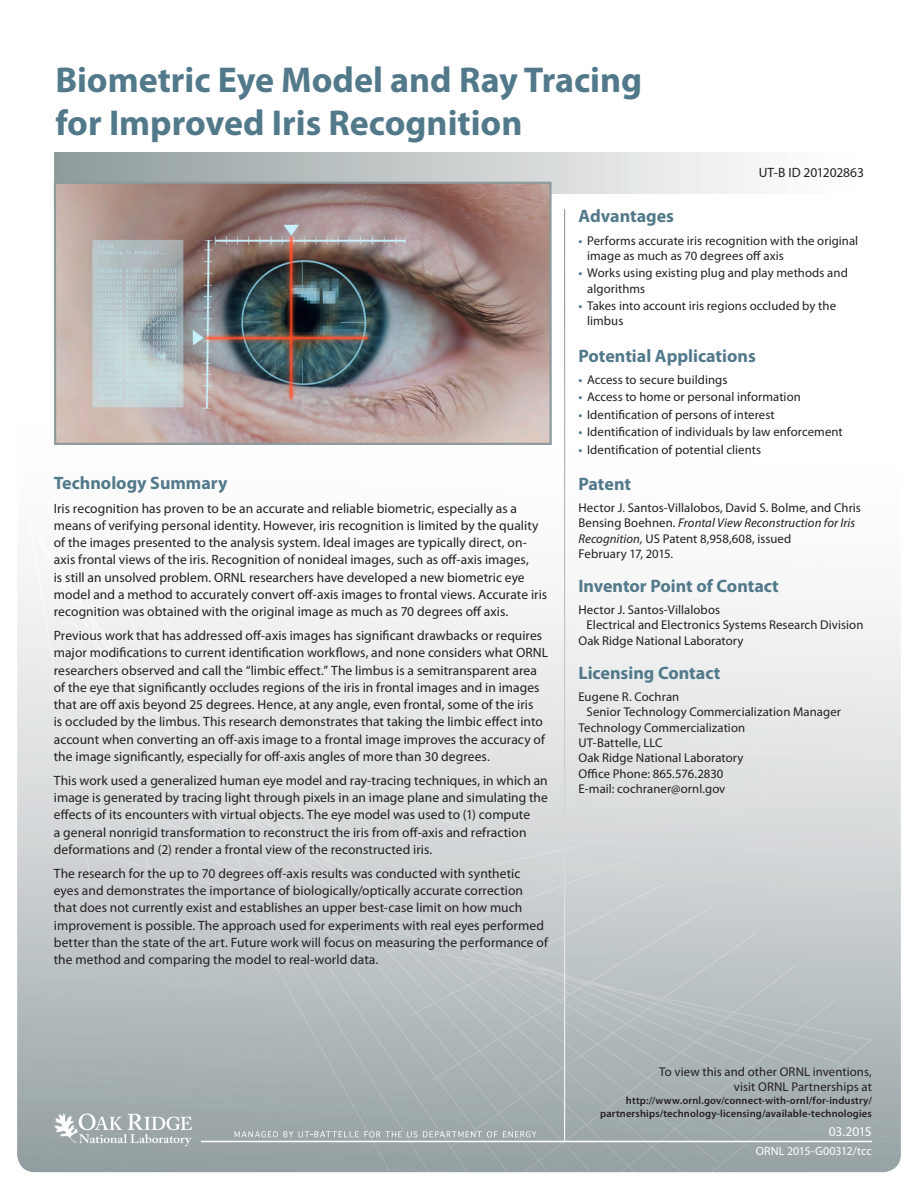
<style>
.page{position:relative;width:918px;height:1188px;background:#fff}
.page>*{position:absolute;margin:0;border:0;box-sizing:border-box;transform-origin:0 0}
.t1{font:700 36px/43.2px "Myriad Pro";color:#52798a}
.Subtitle{font:700 18px "Myriad Pro";color:#52798a}
.body{font:700 18px "Myriad Pro";color:#52798a}
.body-2{font:13.5px/17.2px "Myriad Pro";letter-spacing:.005em;color:#231f20}
.body-3{font:13.5px "Myriad Pro";letter-spacing:-.025em;color:#fff}
.names_addresses_phon{font:12.75px/15.3px "Myriad Pro";letter-spacing:.005em;color:#231f20}
.body-4{font:12.75px/15.3px "Myriad Pro";letter-spacing:.005em;color:#231f20;text-align:right}
.body-5{font:12px "Myriad Pro";letter-spacing:-.005em;color:#fff}
.body-6{font:600 10.5px/12.6px "Myriad Pro";letter-spacing:.015em;color:#231f20;text-align:right}
.s1{font-weight:600;color:#52798a}
.s2{font-style:italic}
</style>
<div class="page">
<img style="left:17px;top:349px;width:884px;height:823px">
<hr style="left:564px;top:209px;width:1px;height:932px;background:#fff">
<hr style="left:201px;top:1141px;width:671px;height:1px;background:#fff">
<div style="left:54px;top:152px;width:818px;height:42px;background:linear-gradient(to right,#909c9d,#fff)"></div>
<svg style="left:54px;top:1113px;width:138px;height:33px"></svg>
<svg style="left:235px;top:1131px;width:58px;height:6px"></svg>
<svg style="left:299px;top:1131px;width:118px;height:6px"></svg>
<svg style="left:423px;top:1131px;width:74px;height:6px"></svg>
<svg style="left:503px;top:1131px;width:33px;height:6px"></svg>
<img style="left:57px;top:185px;width:492px;height:257px">
<div style="left:54px;top:182px;width:498px;height:263px;border:2px solid #8d9a9c"></div>
<p class="t1" style="left:55px;top:59px;width:588px">Biometric Eye Model and Ray Tracing for Improved Iris Recognition</p>
<p class="body-2" style="left:759px;top:164px;width:107px">UT-B ID 201202863</p>
<p class="Subtitle" style="left:54px;top:472px;width:175px">Technology Summary</p>
<p class="body-2" style="left:54px;top:500px;width:495px">Iris recognition has proven to be an accurate and reliable biometric, especially as a means of verifying personal identity. However, iris recognition is limited by the quality of the images presented to the analysis system. Ideal images are typically direct, on&shy;axis frontal views of the iris. Recognition of nonideal images, such as off-axis images,<br>is still an unsolved problem. ORNL researchers have developed a new biometric eye model and a method to accurately convert off-axis images to frontal views. Accurate iris recognition was obtained with the original image as much as 70 degrees off axis.</p>
<p class="body-2" style="left:54px;top:627px;width:496px">Previous work that has addressed off-axis images has significant drawbacks or requires major modifications to current identification workflows, and none considers what ORNL researchers observed and call the “limbic effect.” The limbus is a semitransparent area of the eye that significantly occludes regions of the iris in frontal images and in images that are off axis beyond 25 degrees. Hence, at any angle, even frontal, some of the iris<br>is occluded by the limbus. This research demonstrates that taking the limbic effect into account when converting an off-axis image to a frontal image improves the accuracy of the image significantly, especially for off-axis angles of more than 30 degrees.</p>
<p class="body-2" style="left:54px;top:772px;width:496px">This work used a generalized human eye model and ray-tracing techniques, in which an image is generated by tracing light through pixels in an image plane and simulating the effects of its encounters with virtual objects. The eye model was used to (1) compute<br>a general nonrigid transformation to reconstruct the iris from off-axis and refraction deformations and (2) render a frontal view of the reconstructed iris.</p>
<p class="body-2" style="left:54px;top:865px;width:496px">The research for the up to 70 degrees off-axis results was conducted with synthetic eyes and demonstrates the importance of biologically/optically accurate correction that does not currently exist and establishes an upper best-case limit on how much improvement is possible. The approach used for experiments with real eyes performed better than the state of the art. Future work will focus on measuring the performance of the method and comparing the model to real-world data.</p>
<p class="body" style="left:578px;top:206px;width:97px">Advantages</p>
<p class="names_addresses_phon" style="left:587px;top:233px;width:273px;text-indent:-9px"><span class="s1">•</span> Performs accurate iris recognition with the original image as much as 70 degrees off axis</p>
<p class="names_addresses_phon" style="left:587px;top:266px;width:262px;text-indent:-9px"><span class="s1">•</span> Works using existing plug and play methods and algorithms</p>
<p class="names_addresses_phon" style="left:587px;top:298px;width:250px;text-indent:-9px"><span class="s1">•</span> Takes into account iris regions occluded by the limbus</p>
<p class="Subtitle" style="left:578px;top:346px;width:179px">Potential Applications</p>
<p class="names_addresses_phon" style="left:578px;top:372px;width:151px"><span class="s1">•</span> Access to secure buildings</p>
<p class="names_addresses_phon" style="left:578px;top:390px;width:224px"><span class="s1">•</span> Access to home or personal information</p>
<p class="names_addresses_phon" style="left:578px;top:407px;width:198px"><span class="s1">•</span> Identification of persons of interest</p>
<p class="names_addresses_phon" style="left:578px;top:424px;width:266px"><span class="s1">•</span> Identification of individuals by law enforcement</p>
<p class="names_addresses_phon" style="left:578px;top:442px;width:184px"><span class="s1">•</span> Identification of potential clients</p>
<p class="Subtitle" style="left:578px;top:474px;width:54px">Patent</p>
<p class="names_addresses_phon" style="left:578px;top:500px;width:284px">Hector J. Santos-Villalobos, David S. Bolme, and Chris Bensing Boehnen. <span class="s2">Frontal View Reconstruction for Iris Recognition,</span> US Patent 8,958,608, issued<br>February 17, 2015.</p>
<p class="Subtitle" style="left:578px;top:576px;width:202px">Inventor Point of Contact</p>
<p class="names_addresses_phon" style="left:578px;top:602px;width:143px">Hector J. Santos-Villalobos</p>
<p class="names_addresses_phon" style="left:587px;top:618px;width:278px">Electrical and Electronics Systems Research Division</p>
<p class="names_addresses_phon" style="left:578px;top:633px;width:167px">Oak Ridge National Laboratory</p>
<p class="Subtitle" style="left:578px;top:663px;width:143px">Licensing Contact</p>
<p class="names_addresses_phon" style="left:578px;top:689px;width:102px">Eugene R. Cochran</p>
<p class="names_addresses_phon" style="left:587px;top:705px;width:256px">Senior Technology Commercialization Manager</p>
<p class="names_addresses_phon" style="left:578px;top:720px;width:168px">Technology Commercialization</p>
<p class="names_addresses_phon" style="left:578px;top:735px;width:86px">UT-Battelle, LLC</p>
<p class="names_addresses_phon" style="left:578px;top:751px;width:167px">Oak Ridge National Laboratory</p>
<p class="names_addresses_phon" style="left:578px;top:766px;width:146px">Office Phone: 865.576.2830</p>
<p class="names_addresses_phon" style="left:578px;top:781px;width:148px">E-mail: cochraner@ornl.gov</p>
<p class="body-4" style="left:659px;top:1064px;width:214px">To view this and other ORNL inventions, visit ORNL Partnerships at</p>
<p class="body-6" style="left:600px;top:1094px;width:273px">http://www.ornl.gov/connect-with-ornl/for-industry/ partnerships/technology-licensing/available-technologies</p>
<p class="body-3" style="left:829px;top:1124px;width:45px">03.2015</p>
<p class="body-5" style="left:756px;top:1145px;width:118px">ORNL 2015-G00312/tcc</p>
</div>
